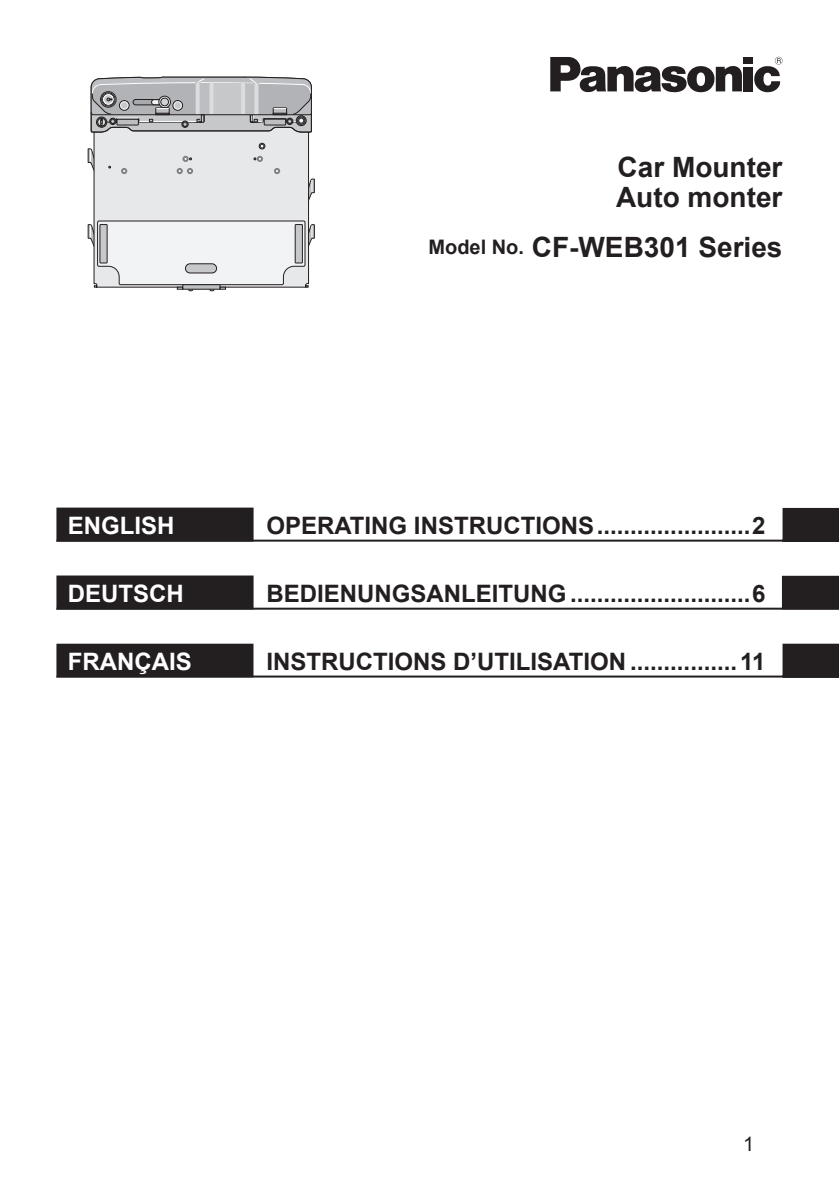
<style>
.page{position:relative;width:839px;height:1191px;background:#fff}
.page>*{position:absolute;margin:0;border:0;box-sizing:border-box;transform-origin:0 0}
.t1{font:700 28px/30px "Arial";color:#231f20}
.t2{font:700 24px "Arial";color:#231f20}
.t3{font:700 24px "Arial";color:#fff}
.t4{font:20px "Arial";color:#231f20}
.s1{font-size:20px}
</style>
<div class="page">
<div style="left:743px;top:57px;width:10px;height:6px;background:#231f20"></div>
<div style="left:743px;top:67px;width:10px;height:24px;background:#231f20"></div>
<svg style="left:550px;top:57px;width:192px;height:35px"></svg>
<svg style="left:754px;top:57px;width:28px;height:35px"></svg>
<div style="left:57px;top:576px;width:195px;height:32px;background:#231f20"></div>
<div style="left:56px;top:575px;width:197px;height:34px;border:2px solid #231f20"></div>
<svg style="left:56px;top:507px;width:783px;height:35px"></svg>
<div style="left:782px;top:576px;width:57px;height:31px;background:#231f20"></div>
<svg style="left:56px;top:607px;width:783px;height:71px"></svg>
<svg style="left:88px;top:77px;width:227px;height:214px"></svg>
<p class="t1" style="left:616px;top:152px;width:168px">Car Mounter<br>Auto monter</p>
<p class="t1" style="left:428px;top:232px;width:355px"><span class="s1">Model No.</span> CF-WEB301 Series</p>
<p class="t3" style="left:68px;top:512px;width:108px">ENGLISH</p>
<p class="t2" style="left:266px;top:512px;width:500px">OPERATING INSTRUCTIONS .......................2</p>
<p class="t3" style="left:68px;top:580px;width:117px">DEUTSCH</p>
<p class="t2" style="left:266px;top:580px;width:500px">BEDIENUNGSANLEITUNG ...........................6</p>
<p class="t3" style="left:68px;top:648px;width:125px">FRANÇAIS</p>
<p class="t2" style="left:266px;top:648px;width:500px">INSTRUCTIONS D’UTILISATION ................11</p>
<p class="t4" style="left:743px;top:1133px;width:13px">1</p>
</div>
